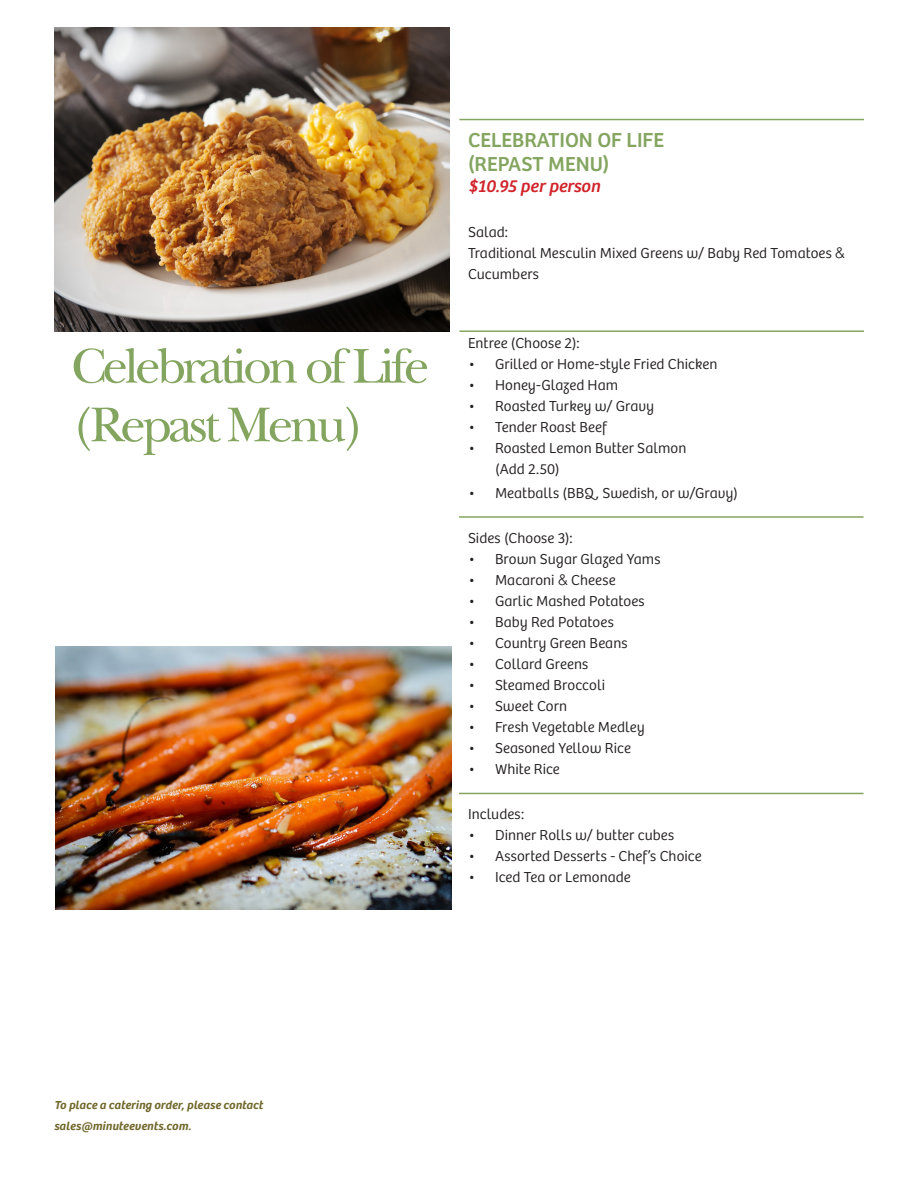
<style>
.page{position:relative;width:918px;height:1188px;background:#fff}
.page>*{position:absolute;margin:0;border:0;box-sizing:border-box;transform-origin:0 0}
.t1{font:51px "New Baskerville";letter-spacing:-.07em;color:#84a55f}
.TITLES{font:21px "Bree";color:#84a55f}
.PRICE{font:italic 18px "Bree";color:#d1232a}
.ENTRY{font:300 15px/21px "Bree";letter-spacing:.005em;color:#231f20}
.t2{font:italic 600 12px/21px "Bree";letter-spacing:.005em;color:#71682b}
.s1{font-family:"Helvetica"}
</style>
<div class="page">
<img style="left:55px;top:646px;width:396px;height:263px">
<hr style="left:459px;top:119px;width:405px;height:1px;background:#84a55f">
<hr style="left:459px;top:330px;width:405px;height:2px;background:#84a55f">
<hr style="left:459px;top:516px;width:405px;height:2px;background:#84a55f">
<hr style="left:459px;top:793px;width:405px;height:1px;background:#84a55f">
<img style="left:54px;top:27px;width:396px;height:305px">
<p class="t1" style="left:71px;top:336px;width:360px">Celebration of Life</p>
<p class="t1" style="left:71px;top:395px;width:295px">(Repast Menu)</p>
<p class="TITLES" style="left:468px;top:127px;width:198px">CELEBRATION OF LIFE</p>
<p class="TITLES" style="left:468px;top:152px;width:143px">(REPAST MENU)</p>
<p class="PRICE" style="left:468px;top:175px;width:134px">$10.95 per person</p>
<p class="ENTRY" style="left:468px;top:221px;width:41px">Salad:</p>
<p class="ENTRY" style="left:468px;top:242px;width:379px">Traditional Mesculin Mixed Greens w/ Baby Red Tomatoes <span class="s1">&amp;<br></span>Cucumbers</p>
<p class="ENTRY" style="left:468px;top:332px;width:113px">Entree (Choose 2):</p>
<p class="ENTRY" style="left:468px;top:353px;width:251px">• Grilled or Home-style Fried Chicken</p>
<p class="ENTRY" style="left:468px;top:374px;width:152px">• Honey-Glazed Ham</p>
<p class="ENTRY" style="left:468px;top:395px;width:188px">• Roasted Turkey w/ Gravy</p>
<p class="ENTRY" style="left:468px;top:416px;width:140px">• Tender Roast Beef</p>
<p class="ENTRY" style="left:495px;top:437px;width:193px;text-indent:-27px">• Roasted Lemon Butter Salmon (Add 2.50)</p>
<p class="ENTRY" style="left:468px;top:482px;width:272px">• Meatballs (BBQ, Swedish, or w/Gravy)</p>
<p class="ENTRY" style="left:468px;top:527px;width:106px">Sides (Choose 3):</p>
<p class="ENTRY" style="left:468px;top:548px;width:194px">• Brown Sugar Glazed Yams</p>
<p class="ENTRY" style="left:468px;top:569px;width:149px">• Macaroni <span class="s1">&amp;</span> Cheese</p>
<p class="ENTRY" style="left:468px;top:590px;width:178px">• Garlic Mashed Potatoes</p>
<p class="ENTRY" style="left:468px;top:611px;width:147px">• Baby Red Potatoes</p>
<p class="ENTRY" style="left:468px;top:632px;width:161px">• Country Green Beans</p>
<p class="ENTRY" style="left:468px;top:653px;width:122px">• Collard Greens</p>
<p class="ENTRY" style="left:468px;top:674px;width:139px">• Steamed Broccoli</p>
<p class="ENTRY" style="left:468px;top:695px;width:101px">• Sweet Corn</p>
<p class="ENTRY" style="left:468px;top:716px;width:178px">• Fresh Vegetable Medley</p>
<p class="ENTRY" style="left:468px;top:737px;width:164px">• Seasoned Yellow Rice</p>
<p class="ENTRY" style="left:468px;top:758px;width:93px">• White Rice</p>
<p class="ENTRY" style="left:468px;top:803px;width:58px">Includes:</p>
<p class="ENTRY" style="left:468px;top:824px;width:208px">• Dinner Rolls w/ butter cubes</p>
<p class="ENTRY" style="left:468px;top:845px;width:235px">• Assorted Desserts - Chef’s Choice</p>
<p class="ENTRY" style="left:468px;top:866px;width:164px">• Iced Tea or Lemonade</p>
<p class="t2" style="left:54px;top:1095px;width:210px">To place a catering order, please contact sales@minuteevents.com.</p>
</div>
